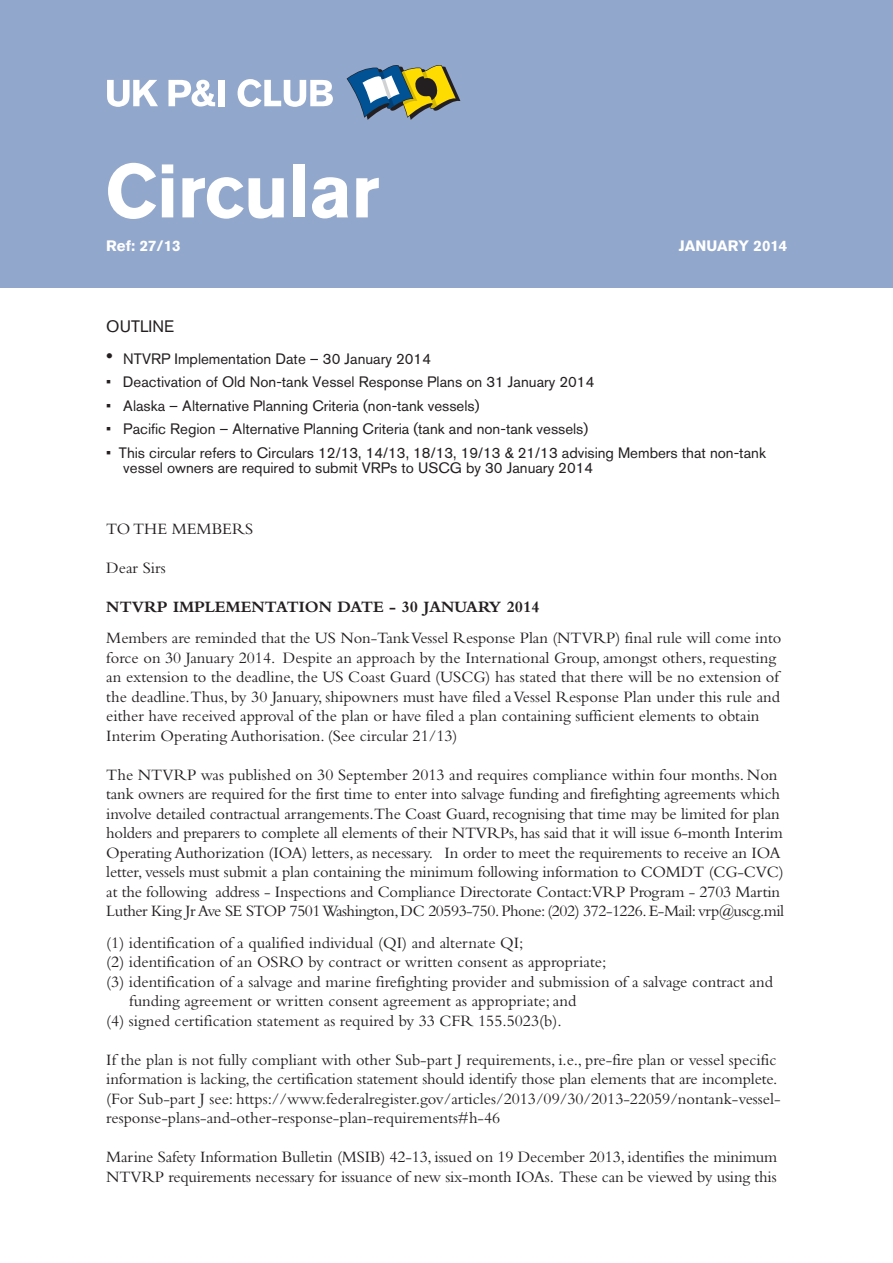
<style>
.page{position:relative;width:893px;height:1263px;background:#fff}
.page>*{position:absolute;margin:0;border:0;box-sizing:border-box;transform-origin:0 0}
.t1{font:700 75px "Akzidenz Grotesk BE";letter-spacing:-.015em;color:#fff}
.t2{font:16.5px/19.5px "Bembo";letter-spacing:-.005em;color:#231f20}
.t3{font:700 16.5px "Bembo";color:#231f20}
.t4{font:16.5px "Akzidenz Grotesk BE";color:#231f20}
.t5{font:15px/15px "Akzidenz Grotesk BE";color:#231f20}
.t6{font:700 15px "Akzidenz Grotesk BE";color:#fff}
</style>
<div class="page">
<div style="left:0;top:0;width:893px;height:287px;background:#92a7cc"></div>
<svg style="left:347px;top:65px;width:113px;height:55px"></svg>
<svg style="left:107px;top:80px;width:51px;height:27px"></svg>
<svg style="left:168px;top:80px;width:47px;height:27px"></svg>
<div style="left:219px;top:80px;width:6px;height:26px;background:#fff"></div>
<svg style="left:238px;top:79px;width:95px;height:28px"></svg>
<h1 class="t1" style="left:105px;top:148px;width:276px">Circular</h1>
<p class="t6" style="left:106px;top:237px;width:76px">Ref: 27/13</p>
<p class="t6" style="left:753px;top:237px;width:35px">2014</p>
<p class="t4" style="left:106px;top:317px;width:69px">OUTLINE</p>
<p class="t5" style="left:123px;top:351px;width:309px">NTVRP Implementation Date – 30 January 2014</p>
<p class="t5" style="left:106px;top:374px;width:490px">• Deactivation of Old Non-tank Vessel Response Plans on 31 January 2014</p>
<p class="t5" style="left:106px;top:398px;width:375px">• Alaska – Alternative Planning Criteria (non-tank vessels)</p>
<p class="t5" style="left:106px;top:421px;width:483px">• Pacific Region – Alternative Planning Criteria (tank and non-tank vessels)</p>
<p class="t5" style="left:123px;top:445px;width:644px;text-indent:-17px">• This circular refers to Circulars 12/13, 14/13, 18/13, 19/13 &amp; 21/13 advising Members that non-tank vessel owners are required to submit VRPs to USCG by 30 January 2014</p>
<p class="t2" style="left:106px;top:518px;width:149px">TO THE MEMBERS</p>
<p class="t2" style="left:106px;top:557px;width:61px">Dear Sirs</p>
<p class="t3" style="left:106px;top:597px;width:435px">NTVRP IMPLEMENTATION DATE - 30 JANUARY 2014</p>
<p class="t2" style="left:106px;top:628px;width:676px">Members are reminded that the US Non-Tank Vessel Response Plan (NTVRP) final rule will come into force on 30 January 2014. Despite an approach by the International Group, amongst others, requesting an extension to the deadline, the US Coast Guard (USCG) has stated that there will be no extension of the deadline.Thus, by 30 January, shipowners must have filed a Vessel Response Plan under this rule and either have received approval of the plan or have filed a plan containing sufficient elements to obtain Interim Operating Authorisation. (See circular 21/13)</p>
<p class="t2" style="left:106px;top:764px;width:679px">The NTVRP was published on 30 September 2013 and requires compliance within four months. Non tank owners are required for the first time to enter into salvage funding and firefighting agreements which involve detailed contractual arrangements.The Coast Guard, recognising that time may be limited for plan holders and preparers to complete all elements of their NTVRPs, has said that it will issue 6-month Interim Operating Authorization (IOA) letters, as necessary. In order to meet the requirements to receive an IOA letter, vessels must submit a plan containing the minimum following information to COMDT (CG-CVC) at the following address - Inspections and Compliance Directorate Contact:VRP Program - 2703 Martin Luther King Jr Ave SE STOP 7501 Washington, DC 20593-750. Phone: (202) 372-1226. E-Mail: vrp@uscg.mil</p>
<p class="t2" style="left:106px;top:932px;width:419px">(1) identification of a qualified individual (QI) and alternate QI;</p>
<p class="t2" style="left:106px;top:952px;width:502px">(2) identification of an OSRO by contract or written consent as appropriate;</p>
<p class="t2" style="left:106px;top:971px;width:668px">(3) identification of a salvage and marine firefighting provider and submission of a salvage contract and</p>
<p class="t2" style="left:129px;top:991px;width:449px">funding agreement or written consent agreement as appropriate; and</p>
<p class="t2" style="left:106px;top:1010px;width:457px">(4) signed certification statement as required by 33 CFR 155.5023(b).</p>
<p class="t2" style="left:106px;top:1049px;width:676px">If the plan is not fully compliant with other Sub-part J requirements, i.e., pre-fire plan or vessel specific information is lacking, the certification statement should identify those plan elements that are incomplete. (For Sub-part J see: https://www.federalregister.gov/articles/2013/09/30/2013-22059/nontank-vessel&shy;response-plans-and-other-response-plan-requirements#h-46</p>
<p class="t2" style="left:106px;top:1147px;width:672px">Marine Safety Information Bulletin (MSIB) 42-13, issued on 19 December 2013, identifies the minimum<br>NTVRP requirements necessary for issuance of new six-month IOAs. These can be viewed by using this</p>
</div>
